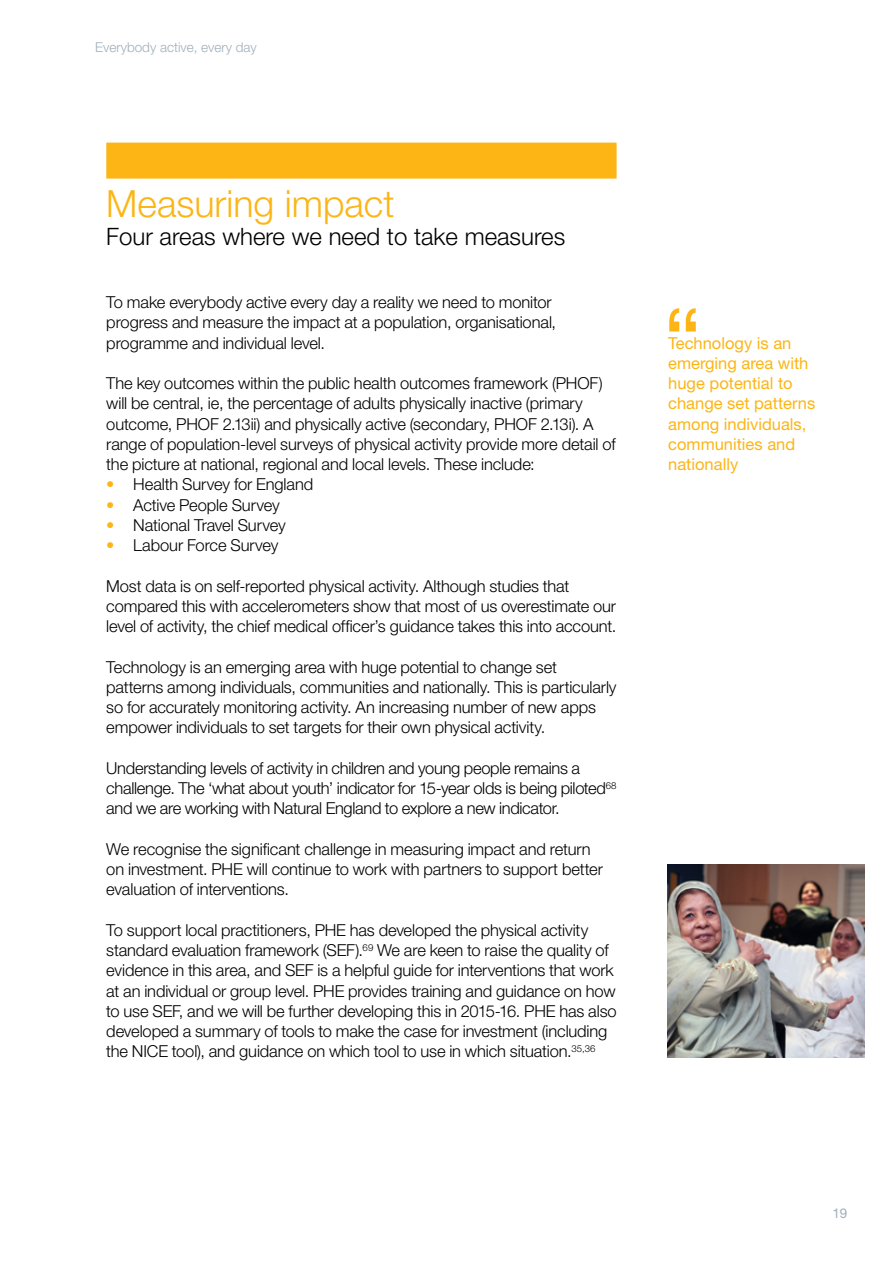
<style>
.page{position:relative;width:893px;height:1263px;background:#fff}
.page>*{position:absolute;margin:0;border:0;box-sizing:border-box;transform-origin:0 0}
.t1{font:90px "Helvetica Neue LT Std";color:#fcb515}
.t2{font:300 37.5px "Helvetica Neue LT Std";color:#fcb515}
.t3{font:300 24px "Helvetica Neue LT Std";color:#000}
.t4{font:300 16.5px/20.2px "Helvetica Neue LT Std";letter-spacing:-.01em;color:#000}
.t5{font:16.5px/20.2px "Helvetica Neue LT Std";color:#fcb515}
.t6{font:300 13.5px "Helvetica Neue LT Std";color:#a0afb9}
.t7{font:13.5px "Helvetica Neue LT Std";color:#a0afb9}
.s1{color:#fcb515}
</style>
<div class="page">
<div style="left:106px;top:143px;width:511px;height:36px;background:#fcb515"></div>
<img style="left:668px;top:864px;width:196px;height:193px">
<p class="t6" style="left:95px;top:39px;width:163px">Everybody active, every day</p>
<h2 class="t2" style="left:106px;top:180px;width:290px">Measuring impact</h2>
<h3 class="t3" style="left:106px;top:222px;width:460px">Four areas where we need to take measures</h3>
<p class="t4" style="left:106px;top:292px;width:451px">To make everybody active every day a reality we need to monitor progress and measure the impact at a population, organisational, programme and individual level.</p>
<p class="t4" style="left:106px;top:373px;width:511px">The key outcomes within the public health outcomes framework (PHOF) will be central, ie, the percentage of adults physically inactive (primary outcome, PHOF 2.13ii) and physically active (secondary, PHOF 2.13i). A range of population-level surveys of physical activity provide more detail of the picture at national, regional and local levels. These include:</p>
<p class="t4" style="left:106px;top:474px;width:208px"><span class="s1">•</span> Health Survey for England</p>
<p class="t4" style="left:106px;top:494px;width:175px"><span class="s1">•</span> Active People Survey</p>
<p class="t4" style="left:106px;top:514px;width:181px"><span class="s1">•</span> National Travel Survey</p>
<p class="t4" style="left:106px;top:535px;width:174px"><span class="s1">•</span> Labour Force Survey</p>
<p class="t4" style="left:106px;top:575px;width:511px">Most data is on self-reported physical activity. Although studies that compared this with accelerometers show that most of us overestimate our level of activity, the chief medical officer’s guidance takes this into account.</p>
<p class="t4" style="left:106px;top:656px;width:512px">Technology is an emerging area with huge potential to change set patterns among individuals, communities and nationally. This is particularly so for accurately monitoring activity. An increasing number of new apps empower individuals to set targets for their own physical activity.</p>
<p class="t4" style="left:106px;top:757px;width:512px">Understanding levels of activity in children and young people remains a challenge. The ‘what about youth’ indicator for 15-year olds is being piloted<sup>68 </sup>and we are working with Natural England to explore a new indicator.</p>
<p class="t4" style="left:106px;top:838px;width:498px">We recognise the significant challenge in measuring impact and return on investment. PHE will continue to work with partners to support better evaluation of interventions.</p>
<p class="t4" style="left:106px;top:919px;width:512px">To support local practitioners, PHE has developed the physical activity standard evaluation framework (SEF).<sup>69</sup> We are keen to raise the quality of evidence in this area, and SEF is a helpful guide for interventions that work at an individual or group level. PHE provides training and guidance on how to use SEF, and we will be further developing this in 2015-16. PHE has also developed a summary of tools to make the case for investment (including the NICE tool), and guidance on which tool to use in which situation.<sup>35,36</sup></p>
<h1 class="t1" style="left:663px;top:287px;width:40px">“</h1>
<p class="t5" style="left:668px;top:332px;width:148px">Technology is an emerging area with huge potential to change set patterns among individuals, communities and nationally</p>
<p class="t7" style="left:832px;top:1205px;width:17px">19</p>
</div>
